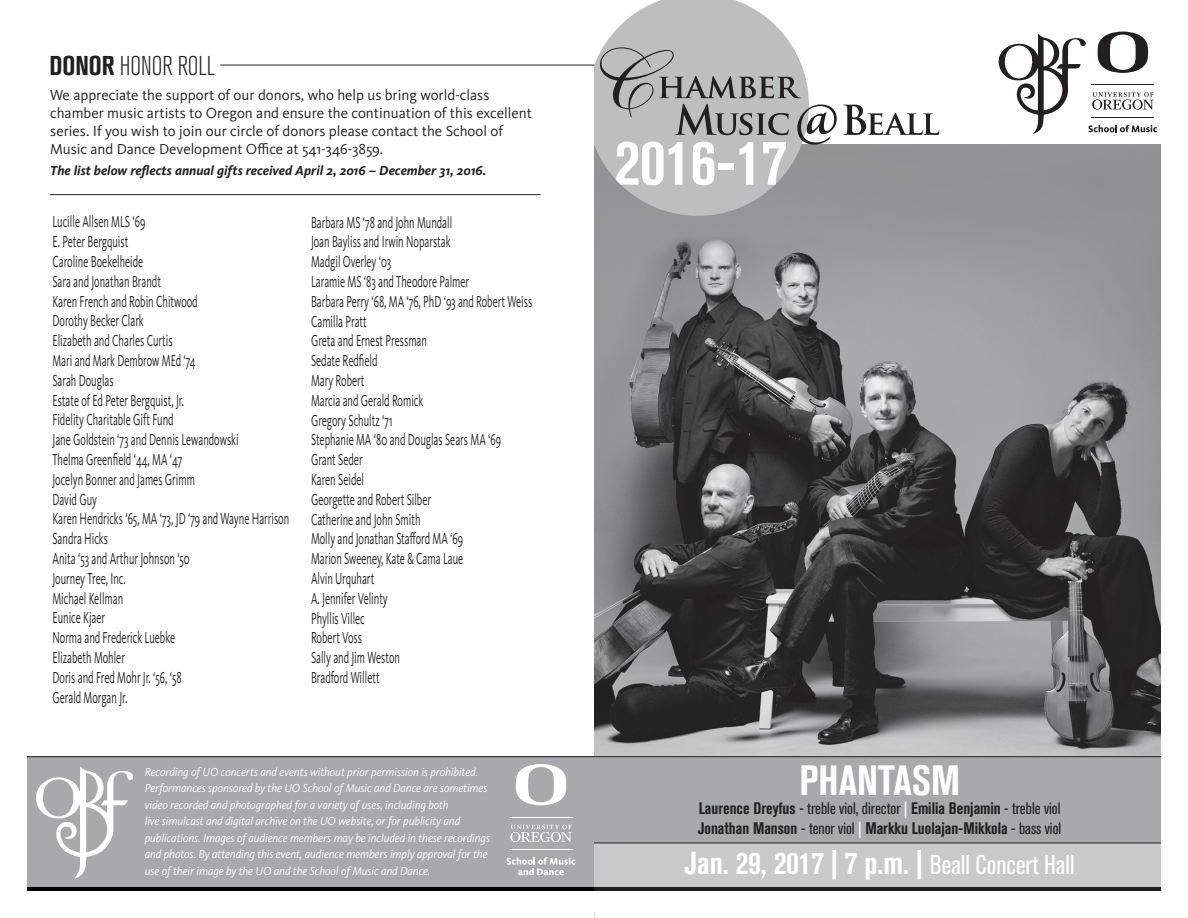
<style>
.page{position:relative;width:1188px;height:918px;background:#fff}
.page>*{position:absolute;margin:0;border:0;box-sizing:border-box;transform-origin:0 0}
.t1{font:700 condensed 42px "Akzidenz Grotesk BQ";color:#fff}
.t2{font:700 condensed 31.5px "Akzidenz Grotesk BQ";color:#fff}
.t3{font:300 condensed 27px "Akzidenz Grotesk BQ";color:#231f20}
.t4{font:16.5px "Kievit Pro";color:#231f20;scale:.63 1}
.t5{font:condensed 16.5px "Akzidenz Grotesk BQ";color:#231f20}
.t6{font:700 condensed 16.5px "Akzidenz Grotesk BQ";color:#231f20}
.t7{font:15px/18px "Kievit Pro";color:#231f20}
.t8{font:italic 700 13.5px "Kievit Pro";color:#231f20}
.Inside_footer{font:italic 12px/16.5px "Kievit Pro";letter-spacing:-.005em;color:#fff;scale:.95 1}
.s1{font-weight:700}
.s2{color:#fff}
.s3{font-weight:400}
.s4{font-weight:400;color:#fff}
.s5{font-weight:400;font-size:27px}
</style>
<div class="page">
<img style="left:594px;top:145px;width:567px;height:611px">
<div style="left:27px;top:757px;width:1134px;height:134px;background:#a7a9ac"></div>
<hr style="left:220px;top:65px;width:395px;height:1px;background:#231f20">
<svg style="left:510px;top:825px;width:62px;height:17px"></svg>
<svg style="left:516px;top:764px;width:50px;height:41px"></svg>
<hr style="left:510px;top:817px;width:62px;height:1px;background:#fff">
<hr style="left:510px;top:849px;width:62px;height:1px;background:#fff">
<svg style="left:507px;top:857px;width:69px;height:18px"></svg>
<svg style="left:36px;top:766px;width:97px;height:112px"></svg>
<hr style="left:27px;top:756px;width:1134px;height:1px;background:#231f20">
<hr style="left:50px;top:194px;width:491px;height:1px;background:#231f20">
<div style="left:594px;top:844px;width:567px;height:47px;background:#c7c9cb"></div>
<hr style="left:27px;top:888px;width:1134px;height:3px;background:#000">
<hr style="left:594px;top:843px;width:567px;height:1px;background:#231f20">
<svg style="left:594px;top:0;width:215px;height:216px;fill:#bcbec0"></svg>
<svg style="left:843px;top:105px;width:96px;height:30px"></svg>
<svg style="left:600px;top:47px;width:237px;height:138px"></svg>
<svg style="left:999px;top:32px;width:158px;height:102px"></svg>
<p class="t3" style="left:50px;top:51px;width:167px"><span class="s1">DONOR</span> HONOR ROLL</p>
<p class="t7" style="left:50px;top:86px;width:483px">We appreciate the support of our donors, who help us bring world-class chamber music artists to Oregon and ensure the continuation of this excellent series. If you wish to join our circle of donors please contact the School of Music and Dance Development Office at 541-346-3859.</p>
<p class="t8" style="left:50px;top:162px;width:438px">The list below reflects annual gifts received April 2, 2016 – December 31, 2016.</p>
<p class="t4" style="left:52px;top:212px;width:149px">Lucille Allsen MLS ‘69</p>
<p class="t4" style="left:52px;top:232px;width:122px">E. Peter Bergquist</p>
<p class="t4" style="left:52px;top:252px;width:146px">Caroline Boekelheide</p>
<p class="t4" style="left:52px;top:271px;width:174px">Sara and Jonathan Brandt</p>
<p class="t4" style="left:52px;top:291px;width:232px">Karen French and Robin Chitwood</p>
<p class="t4" style="left:52px;top:311px;width:147px">Dorothy Becker Clark</p>
<p class="t4" style="left:52px;top:331px;width:192px">Elizabeth and Charles Curtis</p>
<p class="t4" style="left:52px;top:351px;width:229px">Mari and Mark Dembrow MEd ‘74</p>
<p class="t4" style="left:52px;top:370px;width:99px">Sarah Douglas</p>
<p class="t4" style="left:52px;top:390px;width:210px">Estate of Ed Peter Bergquist, Jr.</p>
<p class="t4" style="left:52px;top:410px;width:194px">Fidelity Charitable Gift Fund</p>
<p class="t4" style="left:52px;top:430px;width:297px">Jane Goldstein ‘73 and Dennis Lewandowski</p>
<p class="t4" style="left:52px;top:450px;width:208px">Thelma Greenfield ‘44, MA ‘47</p>
<p class="t4" style="left:52px;top:469px;width:228px">Jocelyn Bonner and James Grimm</p>
<p class="t4" style="left:52px;top:489px;width:72px">David Guy</p>
<p class="t4" style="left:52px;top:509px;width:377px">Karen Hendricks ‘65, MA ‘73, JD ‘79 and Wayne Harrison</p>
<p class="t4" style="left:52px;top:529px;width:90px">Sandra Hicks</p>
<p class="t4" style="left:52px;top:549px;width:220px">Anita ‘53 and Arthur Johnson ‘50</p>
<p class="t4" style="left:52px;top:568px;width:118px">Journey Tree, Inc.</p>
<p class="t4" style="left:52px;top:588px;width:114px">Michael Kellman</p>
<p class="t4" style="left:52px;top:608px;width:85px">Eunice Kjaer</p>
<p class="t4" style="left:52px;top:628px;width:196px">Norma and Frederick Luebke</p>
<p class="t4" style="left:52px;top:648px;width:117px">Elizabeth Mohler</p>
<p class="t4" style="left:52px;top:667px;width:207px">Doris and Fred Mohr Jr. ‘56, ‘58</p>
<p class="t4" style="left:52px;top:687px;width:120px">Gerald Morgan Jr.</p>
<p class="t4" style="left:311px;top:212px;width:226px">Barbara MS ‘78 and John Mundall</p>
<p class="t4" style="left:311px;top:232px;width:223px">Joan Bayliss and Irwin Noparstak</p>
<p class="t4" style="left:311px;top:252px;width:129px">Madgil Overley ‘03</p>
<p class="t4" style="left:311px;top:272px;width:253px">Laramie MS ‘83 and Theodore Palmer</p>
<p class="t4" style="left:311px;top:291px;width:353px">Barbara Perry ‘68, MA ‘76, PhD ‘93 and Robert Weiss</p>
<p class="t4" style="left:311px;top:311px;width:90px">Camilla Pratt</p>
<p class="t4" style="left:311px;top:331px;width:186px">Greta and Ernest Pressman</p>
<p class="t4" style="left:311px;top:351px;width:107px">Sedate Redfield</p>
<p class="t4" style="left:311px;top:371px;width:87px">Mary Robert</p>
<p class="t4" style="left:311px;top:390px;width:180px">Marcia and Gerald Romick</p>
<p class="t4" style="left:311px;top:410px;width:131px">Gregory Schultz ‘71</p>
<p class="t4" style="left:311px;top:430px;width:303px">Stephanie MA ‘80 and Douglas Sears MA ‘69</p>
<p class="t4" style="left:311px;top:450px;width:83px">Grant Seder</p>
<p class="t4" style="left:311px;top:470px;width:86px">Karen Seidel</p>
<p class="t4" style="left:311px;top:489px;width:192px">Georgette and Robert Silber</p>
<p class="t4" style="left:311px;top:509px;width:175px">Catherine and John Smith</p>
<p class="t4" style="left:311px;top:529px;width:243px">Molly and Jonathan Stafford MA ‘69</p>
<p class="t4" style="left:311px;top:549px;width:243px">Marion Sweeney, Kate &amp; Cama Laue</p>
<p class="t4" style="left:311px;top:569px;width:102px">Alvin Urquhart</p>
<p class="t4" style="left:311px;top:588px;width:123px">A. Jennifer Velinty</p>
<p class="t4" style="left:311px;top:608px;width:87px">Phyllis Villec</p>
<p class="t4" style="left:311px;top:628px;width:82px">Robert Voss</p>
<p class="t4" style="left:311px;top:648px;width:143px">Sally and Jim Weston</p>
<p class="t4" style="left:311px;top:668px;width:110px">Bradford Willett</p>
<p class="Inside_footer" style="left:145px;top:763px;width:365px">Recording of UO concerts and events without prior permission is prohibited.<br>Performances sponsored by the UO School of Music and Dance are sometimes video recorded and photographed for a variety of uses, including both<br>live simulcast and digital archive on the UO website, or for publicity and publications. Images of audience members may be included in these recordings and photos. By attending this event, audience members imply approval for the use of their image by the UO and the School of Music and Dance.</p>
<p class="t1" style="left:799px;top:756px;width:162px">PHANTASM</p>
<p class="t5" style="left:699px;top:799px;width:363px"><span class="s1">Laurence Dreyfus</span> - treble viol, director <span class="s2">|</span> <span class="s1">Emilia Benjamin</span> - treble viol</p>
<p class="t6" style="left:698px;top:819px;width:365px">Jonathan Manson <span class="s3">- tenor viol</span> <span class="s4">|</span> Markku Luolajan-Mikkola <span class="s3">- bass viol</span></p>
<p class="t2" style="left:685px;top:845px;width:391px">Jan. 29, 2017 | 7 p.m. | <span class="s5">Beall Concert Hall</span></p>
</div>
